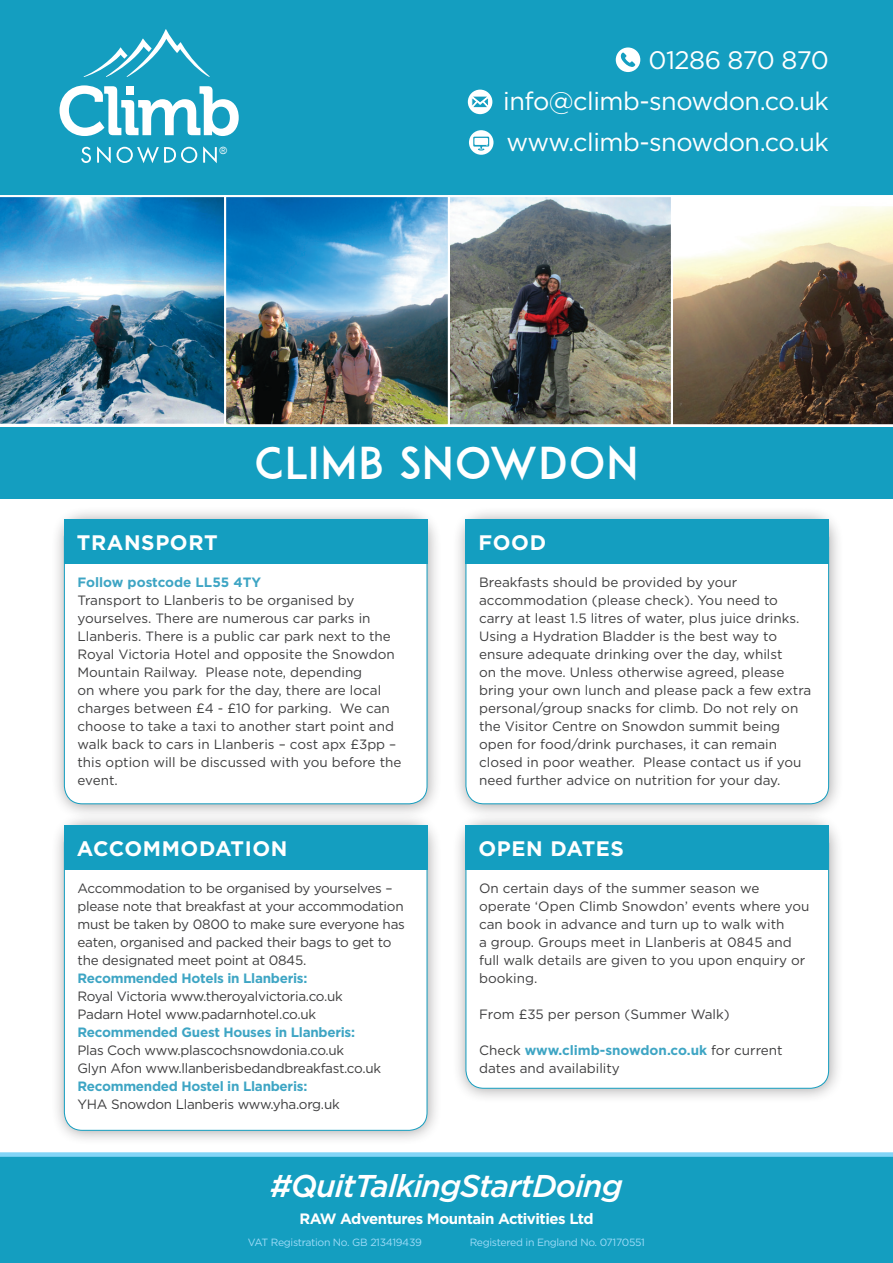
<style>
.page{position:relative;width:893px;height:1263px;background:#fff}
.page>*{position:absolute;margin:0;border:0;box-sizing:border-box;transform-origin:0 0}
.t1{font:43.5px "ADAM.CGPRO";letter-spacing:.02em;color:#fff}
.t2{font:italic 500 31.5px "Gotham";letter-spacing:-.03em;color:#fff}
.t3{font:25.35px/41.1px "Gotham";letter-spacing:-.02em;color:#fff;text-align:justify}
.t4{font:700 21px "Gotham";letter-spacing:.03em;color:#fff}
.t5{font:700 15px "Gotham";letter-spacing:-.03em;color:#fff}
.t6{font:13.5px/18px "Gotham";color:#3e3e3f}
.t7{font:13.5px/18px "Gotham";letter-spacing:-.02em;color:#3e3e3f}
.t8{font:700 13.5px "Gotham";letter-spacing:-.02em;color:#3ea5c4}
.t9{font:700 13.5px "Gotham";color:#3ea5c4}
.t10{font:10.5px "Gotham";letter-spacing:-.03em;color:#9edcf8}
.t11{font:condensed 9.6px "Futura LT";color:#fff}
.s1{font-weight:700;color:#3ea5c4}
</style>
<div class="page">
<div style="left:0;top:0;width:893px;height:202px;background:#149ec0"></div>
<div style="left:0;top:1152px;width:893px;height:111px;background:#149ec0"></div>
<img style="left:227px;top:198px;width:443px;height:225px">
<svg style="left:673px;top:195px;width:220px;height:230px"></svg>
<img style="left:0;top:195px;width:224px;height:229px">
<div style="left:224px;top:195px;width:226px;height:231px;border:2px solid #fff"></div>
<div style="left:448px;top:195px;width:225px;height:231px;border:2px solid #fff"></div>
<div style="left:468px;top:90px;width:24px;height:24px;background:#fff;border-radius:50%"></div>
<svg style="left:471px;top:96px;width:17px;height:12px"></svg>
<div style="left:616px;top:47px;width:24px;height:25px;background:#fff;border-radius:50%"></div>
<svg style="left:621px;top:52px;width:14px;height:15px"></svg>
<svg style="left:469px;top:130px;width:24px;height:25px"></svg>
<svg style="left:473px;top:137px;width:16px;height:14px"></svg>
<div style="left:51px;top:506px;width:392px;height:313px;background:#231f20;opacity:.41"></div>
<div style="left:64px;top:520px;width:363px;height:284px;background:#fff;border-radius:18px"></div>
<div style="left:51px;top:812px;width:392px;height:333px;background:#231f20;opacity:.41"></div>
<div style="left:64px;top:826px;width:363px;height:304px;background:#fff;border-radius:18px"></div>
<div style="left:452px;top:506px;width:392px;height:313px;background:#231f20;opacity:.4"></div>
<div style="left:466px;top:520px;width:363px;height:284px;background:#fff;border-radius:18px"></div>
<div style="left:64px;top:519px;width:363px;height:45px;background:#149ec0"></div>
<div style="left:64px;top:825px;width:363px;height:45px;background:#149ec0"></div>
<div style="left:466px;top:519px;width:363px;height:45px;background:#149ec0"></div>
<div style="left:0;top:427px;width:893px;height:72px;background:#149ec0"></div>
<div style="left:452px;top:812px;width:392px;height:292px;background:#231f20;opacity:.4"></div>
<div style="left:466px;top:826px;width:363px;height:262px;background:#fff;border-radius:18px"></div>
<div style="left:466px;top:825px;width:363px;height:45px;background:#149ec0"></div>
<svg style="left:60px;top:85px;width:179px;height:51px"></svg>
<svg style="left:84px;top:29px;width:126px;height:48px"></svg>
<svg style="left:81px;top:147px;width:10px;height:16px"></svg>
<svg style="left:97px;top:146px;width:14px;height:17px"></svg>
<svg style="left:117px;top:147px;width:80px;height:16px"></svg>
<svg style="left:203px;top:146px;width:14px;height:17px"></svg>
<p class="t11" style="left:220px;top:145px;width:9px">®</p>
<h3 class="t3" style="left:503px;top:39px;width:327px;text-indent:145px">01286 870 870 info@climb-snowdon.co.uk www.climb-snowdon.co.uk</h3>
<h3 class="t4" style="left:77px;top:529px;width:143px">TRANSPORT</h3>
<h1 class="t1" style="left:254px;top:437px;width:386px">CLIMB SNOWDON</h1>
<h3 class="t4" style="left:478px;top:529px;width:69px">FOOD</h3>
<p class="t9" style="left:78px;top:574px;width:185px">Follow postcode LL55 4TY</p>
<p class="t6" style="left:78px;top:591px;width:325px">Transport to Llanberis to be organised by yourselves. There are numerous car parks in Llanberis. There is a public car park next to the Royal Victoria Hotel and opposite the Snowdon Mountain Railway. Please note, depending<br>on where you park for the day, there are local charges between £4 - £10 for parking. We can choose to take a taxi to another start point and walk back to cars in Llanberis – cost apx £3pp – this option will be discussed with you before the event.</p>
<h3 class="t4" style="left:77px;top:834px;width:212px">ACCOMMODATION</h3>
<p class="t7" style="left:78px;top:879px;width:329px">Accommodation to be organised by yourselves – please note that breakfast at your accommodation must be taken by 0800 to make sure everyone has eaten, organised and packed their bags to get to the designated meet point at 0845.</p>
<p class="t8" style="left:78px;top:969px;width:231px">Recommended Hotels in Llanberis:</p>
<p class="t7" style="left:78px;top:987px;width:267px">Royal Victoria www.theroyalvictoria.co.uk<br>Padarn Hotel www.padarnhotel.co.uk</p>
<p class="t8" style="left:78px;top:1023px;width:279px">Recommended Guest Houses in Llanberis:</p>
<p class="t7" style="left:78px;top:1041px;width:305px">Plas Coch www.plascochsnowdonia.co.uk<br>Glyn Afon www.llanberisbedandbreakfast.co.uk</p>
<p class="t8" style="left:78px;top:1077px;width:231px">Recommended Hostel in Llanberis:</p>
<p class="t7" style="left:78px;top:1095px;width:264px">YHA Snowdon Llanberis www.yha.org.uk</p>
<p class="t6" style="left:479px;top:573px;width:334px">Breakfasts should be provided by your accommodation (please check). You need to carry at least 1.5 litres of water, plus juice drinks.<br>Using a Hydration Bladder is the best way to ensure adequate drinking over the day, whilst<br>on the move. Unless otherwise agreed, please bring your own lunch and please pack a few extra personal/group snacks for climb. Do not rely on the Visitor Centre on Snowdon summit being open for food/drink purchases, it can remain closed in poor weather. Please contact us if you need further advice on nutrition for your day.</p>
<h3 class="t4" style="left:478px;top:835px;width:147px">OPEN DATES</h3>
<p class="t6" style="left:479px;top:879px;width:332px">On certain days of the summer season we operate ‘Open Climb Snowdon’ events where you can book in advance and turn up to walk with<br>a group. Groups meet in Llanberis at 0845 and full walk details are given to you upon enquiry or booking.</p>
<p class="t6" style="left:479px;top:1005px;width:252px">From £35 per person (Summer Walk)</p>
<p class="t6" style="left:479px;top:1041px;width:305px">Check <span class="s1">www.climb-snowdon.co.uk</span> for current dates and availability</p>
<h2 class="t2" style="left:270px;top:1165px;width:354px">#QuitTalkingStartDoing</h2>
<p class="t5" style="left:299px;top:1209px;width:296px">RAW Adventures Mountain Activities Ltd</p>
<p class="t10" style="left:248px;top:1236px;width:175px">VAT Registration No. GB 213419439</p>
<p class="t10" style="left:470px;top:1236px;width:177px">Registered in England No. 07170551</p>
</div>
